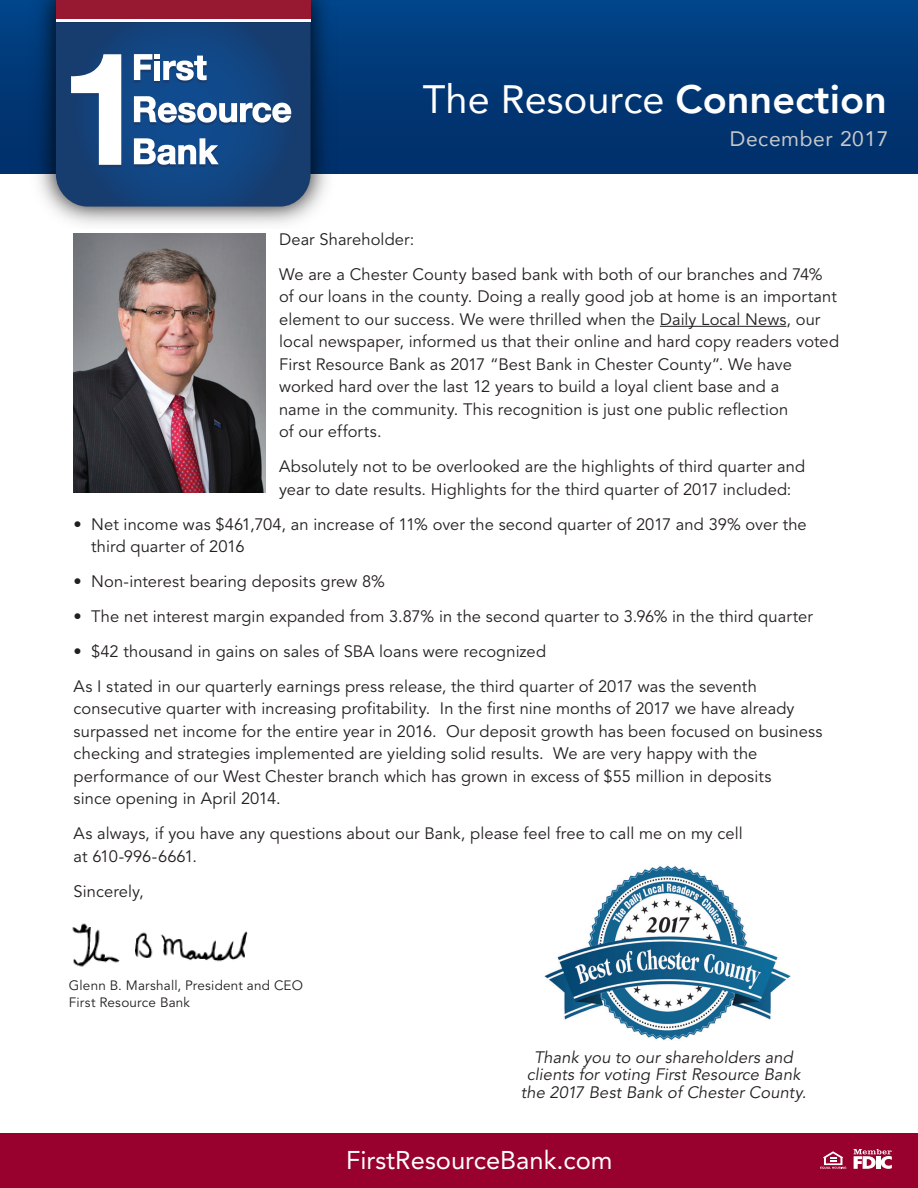
<style>
.page{position:relative;width:918px;height:1188px;background:#fff}
.page>*{position:absolute;margin:0;border:0;box-sizing:border-box;transform-origin:0 0}
.t1{font:39.6px "Avenir";color:#fff}
.t2{font:25.5px "Avenir";color:#fff}
.t3{font:21px "Avenir";letter-spacing:.03em;color:#c7c8ca}
.t4{font:16.5px/22.5px "Avenir";letter-spacing:.005em;color:#231f20}
.t5{font:italic 16.5px/17.9px "Avenir";letter-spacing:.005em;color:#231f20;text-align:center}
.t6{font:13.5px/17.7px "Avenir";letter-spacing:.015em;color:#231f20}
.s1{font-weight:800}
</style>
<div class="page">
<img style="left:544px;top:865px;width:247px;height:175px">
<hr style="left:660px;top:326px;width:126px;height:1px;background:#231f20">
<div style="left:0;top:0;width:918px;height:173px;background:linear-gradient(to bottom,#014387,#002e68)"></div>
<img style="left:25px;top:0;width:317px;height:224px">
<svg style="left:56px;top:22px;width:255px;height:185px;background:#16437b"></svg>
<div style="left:56px;top:0;width:254px;height:19px;background:#971931"></div>
<svg style="left:134px;top:54px;width:73px;height:29px"></svg>
<svg style="left:134px;top:96px;width:157px;height:29px"></svg>
<svg style="left:134px;top:138px;width:85px;height:29px"></svg>
<svg style="left:71px;top:54px;width:50px;height:113px"></svg>
<hr style="left:56px;top:19px;width:255px;height:3px;background:#fff">
<div style="left:0;top:1134px;width:918px;height:54px;background:#98012d"></div>
<svg style="left:820px;top:1151px;width:26px;height:18px"></svg>
<svg style="left:853px;top:1149px;width:39px;height:20px"></svg>
<hr style="left:876px;top:1156px;width:4px;height:13px;background:#fff">
<img style="left:74px;top:233px;width:191px;height:260px">
<img style="left:72px;top:923px;width:176px;height:44px">
<p class="t1" style="left:423px;top:67px;width:466px">The Resource <span class="s1">Connection</span></p>
<p class="t3" style="left:730px;top:122px;width:160px">December 2017</p>
<p class="t3" style="left:874px;top:122px;width:13px">5</p>
<p class="t4" style="left:279px;top:228px;width:137px">Dear Shareholder:</p>
<p class="t4" style="left:279px;top:263px;width:561px">We are a Chester County based bank with both of our branches and 74% of our loans in the county. Doing a really good job at home is an important element to our success. We were thrilled when the Daily Local News, our local newspaper, informed us that their online and hard copy readers voted First Resource Bank as 2017 “Best Bank in Chester County”. We have worked hard over the last 12 years to build a loyal client base and a<br>name in the community. This recognition is just one public reflection<br>of our efforts.</p>
<p class="t4" style="left:279px;top:456px;width:528px">Absolutely not to be overlooked are the highlights of third quarter and year to date results. Highlights for the third quarter of 2017 included:</p>
<p class="t4" style="left:91px;top:513px;width:717px;text-indent:-18px">• Net income was $461,704, an increase of 11% over the second quarter of 2017 and 39% over the third quarter of 2016</p>
<p class="t4" style="left:74px;top:570px;width:313px">• Non-interest bearing deposits grew 8%</p>
<p class="t4" style="left:74px;top:605px;width:741px">• The net interest margin expanded from 3.87% in the second quarter to 3.96% in the third quarter</p>
<p class="t4" style="left:74px;top:640px;width:474px">• $42 thousand in gains on sales of SBA loans were recognized</p>
<p class="t4" style="left:74px;top:675px;width:750px">As I stated in our quarterly earnings press release, the third quarter of 2017 was the seventh consecutive quarter with increasing profitability. In the first nine months of 2017 we have already surpassed net income for the entire year in 2016. Our deposit growth has been focused on business checking and strategies implemented are yielding solid results. We are very happy with the performance of our West Chester branch which has grown in excess of $55 million in deposits<br>since opening in April 2014.</p>
<p class="t4" style="left:74px;top:823px;width:671px">As always, if you have any questions about our Bank, please feel free to call me on my cell at 610-996-6661.</p>
<p class="t4" style="left:74px;top:880px;width:72px">Sincerely,</p>
<p class="t6" style="left:69px;top:977px;width:235px">Glenn B. Marshall, President and CEO<br>First Resource Bank</p>
<p class="t5" style="left:521px;top:1048px;width:287px">Thank you to our shareholders and clients for voting First Resource Bank the 2017 Best Bank of Chester County.</p>
<p class="t2" style="left:346px;top:1146px;width:268px">FirstResourceBank.com</p>
</div>
